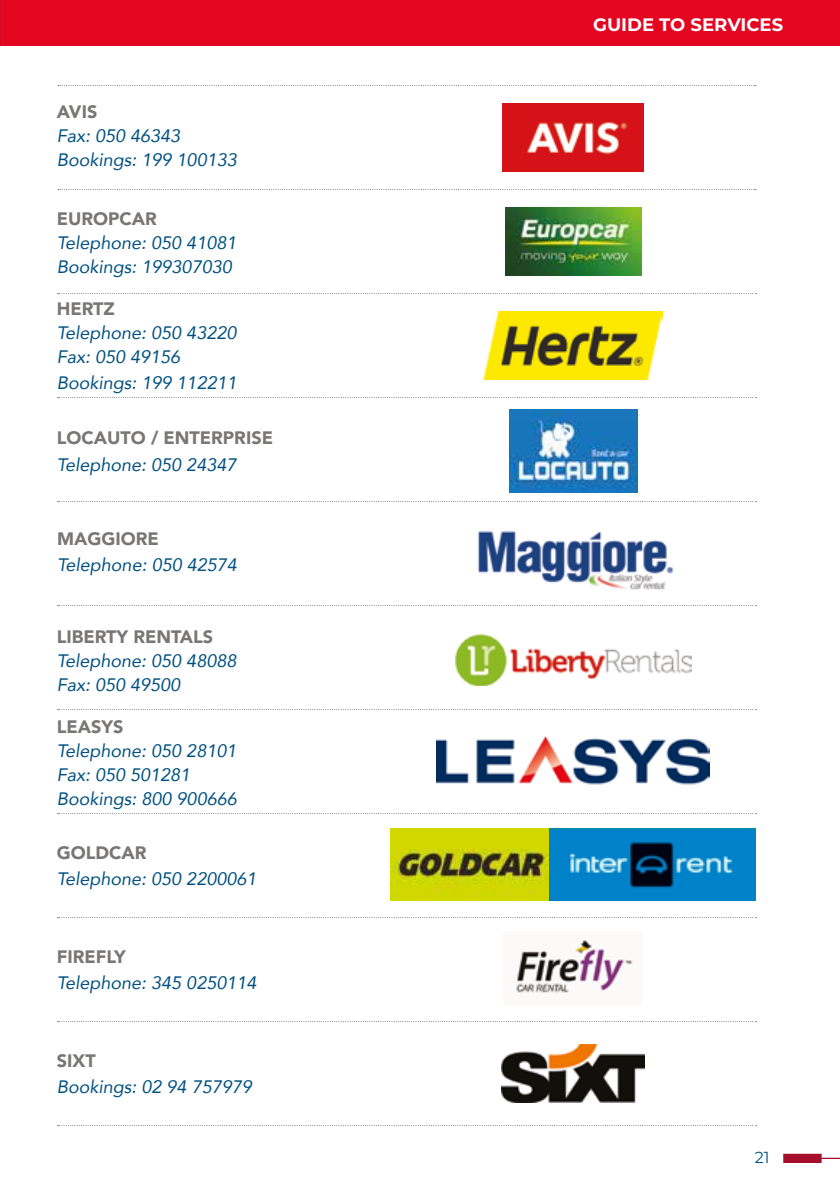
<style>
.page{position:relative;width:840px;height:1191px;background:#fff}
.page>*{position:absolute;margin:0;border:0;box-sizing:border-box;transform-origin:0 0}
.t1{font:italic 18px/24px "Avenir";color:#005181}
.t2{font:900 18px "Avenir";color:#787776}
.t3{font:700 18px "Montserrat";color:#fff}
.t4{font:16px "Montserrat";color:#005181}
</style>
<div class="page">
<div style="left:0;top:0;width:839px;height:45px;background:#e40521"></div>
<svg style="left:783px;top:1153px;width:56px;height:10px"></svg>
<svg style="left:58px;top:189px;width:697px;height:1px"></svg>
<svg style="left:58px;top:85px;width:697px;height:1px"></svg>
<img style="left:483px;top:311px;width:179px;height:68px">
<img style="left:502px;top:104px;width:141px;height:68px">
<img style="left:505px;top:207px;width:135px;height:68px">
<svg style="left:57px;top:293px;width:699px;height:1px"></svg>
<svg style="left:57px;top:397px;width:699px;height:1px"></svg>
<img style="left:509px;top:409px;width:127px;height:83px">
<img style="left:455px;top:634px;width:235px;height:51px">
<img style="left:516px;top:940px;width:117px;height:53px">
<svg style="left:57px;top:709px;width:699px;height:1px"></svg>
<svg style="left:57px;top:605px;width:699px;height:1px"></svg>
<svg style="left:57px;top:501px;width:699px;height:1px"></svg>
<svg style="left:57px;top:917px;width:699px;height:1px"></svg>
<svg style="left:57px;top:813px;width:699px;height:1px"></svg>
<svg style="left:57px;top:1021px;width:699px;height:1px"></svg>
<svg style="left:57px;top:1125px;width:699px;height:1px"></svg>
<img style="left:390px;top:828px;width:365px;height:72px">
<img style="left:549px;top:900px;width:206px;height:1px">
<img style="left:477px;top:531px;width:197px;height:59px">
<img style="left:436px;top:736px;width:272px;height:49px">
<img style="left:501px;top:1045px;width:143px;height:57px">
<p class="t2" style="left:57px;top:96px;width:42px">AVIS</p>
<p class="t1" style="left:57px;top:124px;width:181px">Fax: 050 46343<br>Bookings: 199 100133</p>
<p class="t2" style="left:57px;top:203px;width:101px">EUROPCAR</p>
<p class="t1" style="left:57px;top:231px;width:181px">Telephone: 050 41081<br>Bookings: 199307030</p>
<p class="t2" style="left:57px;top:293px;width:60px">HERTZ</p>
<p class="t1" style="left:57px;top:321px;width:181px">Telephone: 050 43220<br>Fax: 050 49156</p>
<p class="t1" style="left:57px;top:371px;width:181px">Bookings: 199 112211</p>
<p class="t2" style="left:57px;top:423px;width:218px">LOCAUTO / ENTERPRISE</p>
<p class="t1" style="left:57px;top:452px;width:181px">Telephone: 050 24347</p>
<p class="t2" style="left:57px;top:523px;width:103px">MAGGIORE</p>
<p class="t1" style="left:57px;top:553px;width:181px">Telephone: 050 42574</p>
<p class="t2" style="left:57px;top:621px;width:158px">LIBERTY RENTALS</p>
<p class="t1" style="left:57px;top:648px;width:181px">Telephone: 050 48088<br>Fax: 050 49500</p>
<p class="t2" style="left:57px;top:711px;width:68px">LEASYS</p>
<p class="t1" style="left:57px;top:738px;width:181px">Telephone: 050 28101<br>Fax: 050 501281<br>Bookings: 800 900666</p>
<p class="t2" style="left:57px;top:837px;width:91px">GOLDCAR</p>
<p class="t1" style="left:57px;top:866px;width:201px">Telephone: 050 2200061</p>
<p class="t2" style="left:57px;top:941px;width:71px">FIREFLY</p>
<p class="t1" style="left:57px;top:970px;width:201px">Telephone: 345 0250114</p>
<p class="t2" style="left:57px;top:1045px;width:40px">SIXT</p>
<p class="t1" style="left:57px;top:1074px;width:196px">Bookings: 02 94 757979</p>
<p class="t3" style="left:593px;top:12px;width:191px">GUIDE TO SERVICES</p>
<p class="t4" style="left:754px;top:1146px;width:16px">21</p>
</div>
